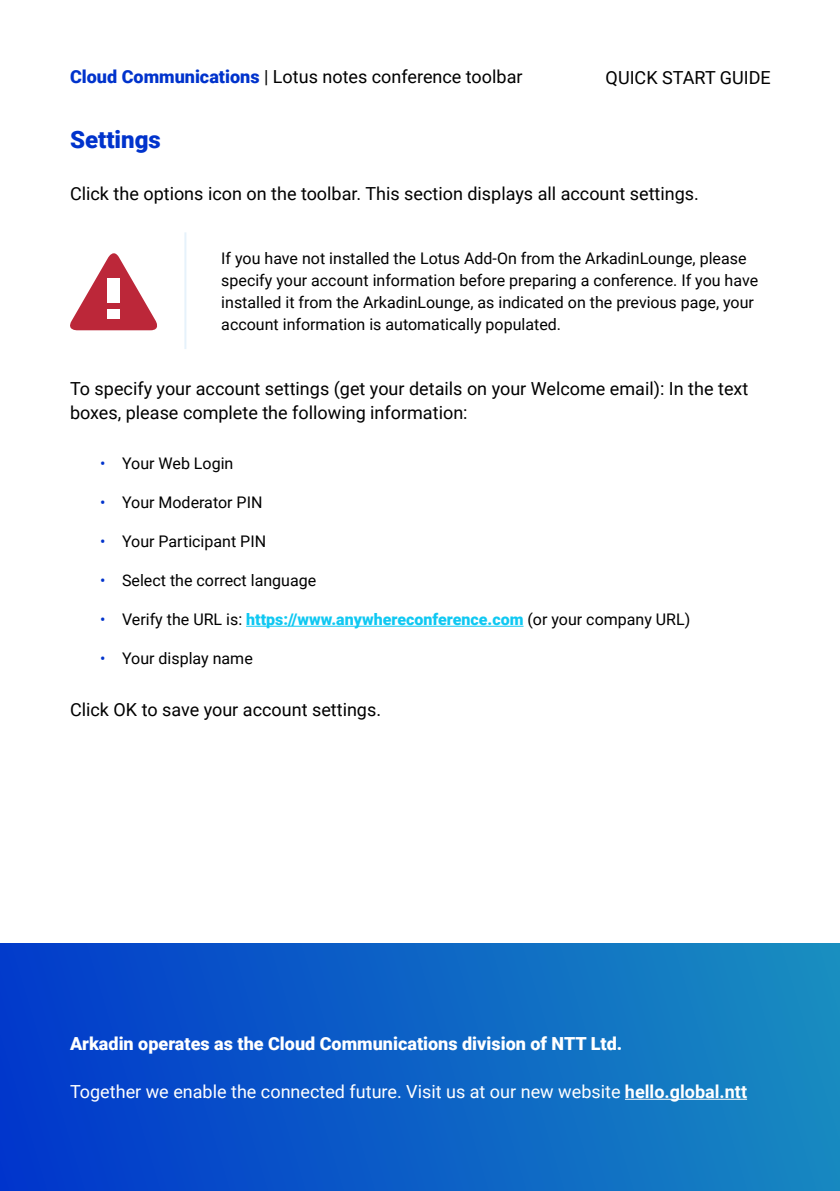
<style>
.page{position:relative;width:840px;height:1191px;background:#fff}
.page>*{position:absolute;margin:0;border:0;box-sizing:border-box;transform-origin:0 0}
.Headers{font:900 24px "Roboto";color:#03c}
.T1{font:18px/24px "Roboto";color:#000}
.Body{font:18px "Roboto";color:#fff}
.Body-2{font:900 18px "Roboto";color:#fff}
.T1-2{font:16px/22px "Roboto";color:#000}
.t1{font:900 16px "Roboto";color:#0fc8f2}
.s1{font-weight:900;color:#03c}
.s2{color:#03c}
.s3{font-weight:400;color:#03c}
.s4{font-weight:400;color:#000}
.s5{font-weight:700}
</style>
<div class="page">
<hr style="left:246px;top:626px;width:277px;height:1px;background:#0fc8f2">
<div style="left:0;top:943px;width:839px;height:248px;background:linear-gradient(to right,#0137cb,#198cc0)"></div>
<hr style="left:624px;top:1098px;width:122px;height:1px;background:#fff">
<hr style="left:184px;top:232px;width:2px;height:117px;background:#e6f2fb">
<svg style="left:70px;top:253px;width:87px;height:77px"></svg>
<div style="left:108px;top:279px;width:12px;height:24px;background:#fff"></div>
<div style="left:107px;top:309px;width:13px;height:9px;background:#fff"></div>
<p class="T1" style="left:70px;top:64px;width:454px"><span class="s1">Cloud Communications</span> | Lotus notes conference toolbar</p>
<p class="T1" style="left:605px;top:65px;width:166px">QUICK START GUIDE</p>
<p class="Headers" style="left:70px;top:123px;width:92px">Settings</p>
<p class="T1" style="left:70px;top:181px;width:630px">Click the options icon on the toolbar. This section displays all account settings.</p>
<p class="T1-2" style="left:221px;top:246px;width:538px">If you have not installed the Lotus Add-On from the ArkadinLounge, please specify your account information before preparing a conference. If you have installed it from the ArkadinLounge, as indicated on the previous page, your account information is automatically populated.</p>
<p class="T1" style="left:70px;top:375px;width:679px">To specify your account settings (get your details on your Welcome email): In the text boxes, please complete the following information:</p>
<p class="T1-2" style="left:100px;top:452px;width:135px"><span class="s2">•</span> Your Web Login</p>
<p class="T1-2" style="left:100px;top:491px;width:164px"><span class="s2">•</span> Your Moderator PIN</p>
<p class="T1-2" style="left:100px;top:530px;width:167px"><span class="s2">•</span> Your Participant PIN</p>
<p class="T1-2" style="left:100px;top:569px;width:217px"><span class="s2">•</span> Select the correct language</p>
<p class="t1" style="left:100px;top:608px;width:591px"><span class="s3">•</span> <span class="s4">Verify the URL is:</span> https://www.anywhereconference.com <span class="s4">(or your company URL)</span></p>
<p class="T1-2" style="left:100px;top:647px;width:154px"><span class="s2">•</span> Your display name</p>
<p class="T1" style="left:70px;top:697px;width:312px">Click OK to save your account settings.</p>
<p class="Body-2" style="left:70px;top:1031px;width:553px">Arkadin operates as the Cloud Communications division of NTT Ltd.</p>
<p class="Body" style="left:70px;top:1079px;width:678px">Together we enable the connected future. Visit us at our new website <span class="s5">hello.global.ntt</span></p>
</div>
